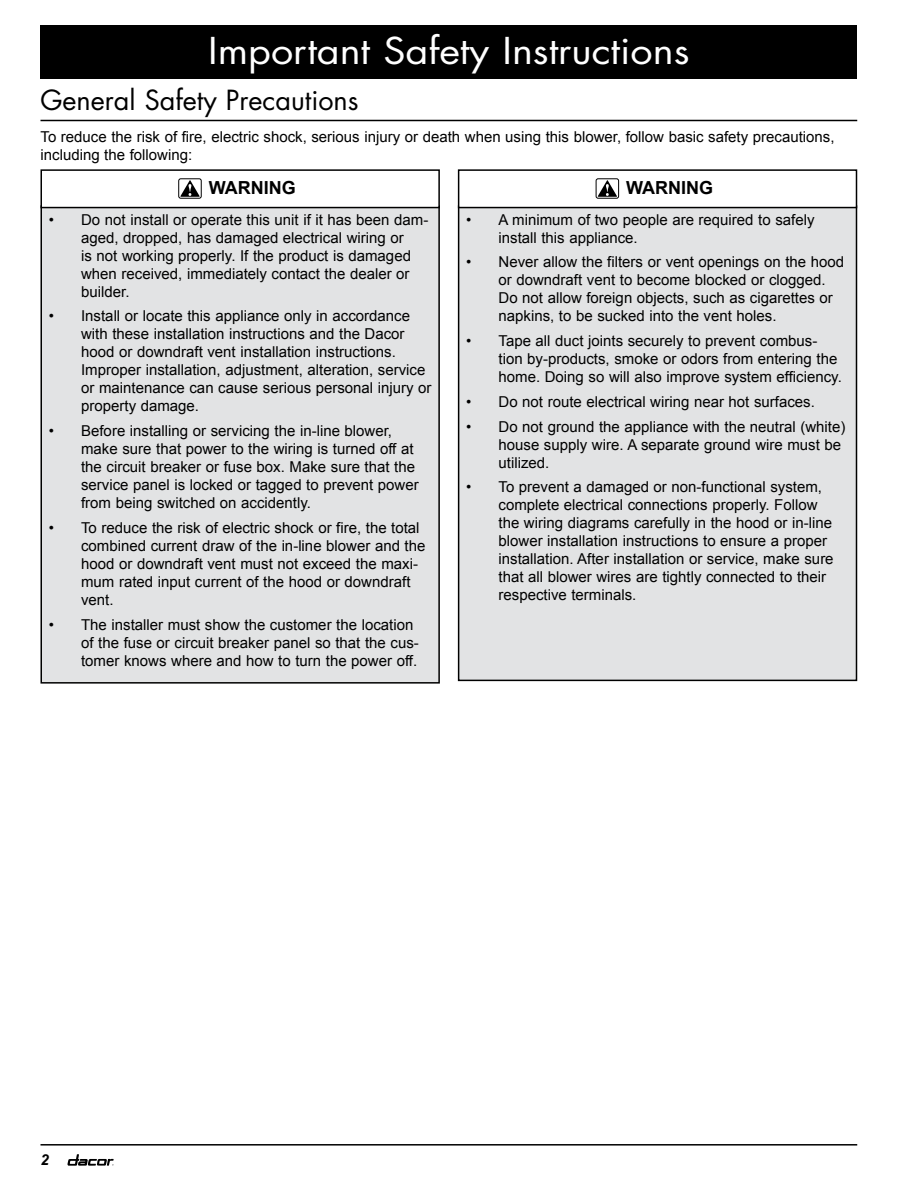
<style>
.page{position:relative;width:918px;height:1188px;background:#fff}
.page>*{position:absolute;margin:0;border:0;box-sizing:border-box;transform-origin:0 0}
.t1{font:36px "Futura Std";color:#fff;scale:1.1 1}
.t2{font:27px "Futura Std";color:#000}
.t3{font:700 18px "Arial";color:#000}
.t4{font:15px/18px "Arial";color:#000}
.t5{font:italic 700 15px "Arial";color:#000}
</style>
<div class="page">
<svg style="left:68px;top:1154px;width:46px;height:12px"></svg>
<hr style="left:40px;top:1144px;width:817px;height:2px;background:#000">
<div style="left:40px;top:25px;width:817px;height:54px;background:#000"></div>
<div style="left:41px;top:206px;width:398px;height:477px;background:#e2e3e4"></div>
<div style="left:40px;top:205px;width:400px;height:479px;border:2px solid #000"></div>
<div style="left:178px;top:178px;width:24px;height:21px;border:1px solid #000;border-radius:2px"></div>
<svg style="left:180px;top:180px;width:20px;height:17px"></svg>
<div style="left:40px;top:169px;width:400px;height:39px;border:2px solid #000"></div>
<hr style="left:40px;top:120px;width:817px;height:1px;background:#000">
<div style="left:459px;top:206px;width:397px;height:474px;background:#e2e3e4"></div>
<div style="left:458px;top:205px;width:399px;height:476px;border:2px solid #000"></div>
<div style="left:596px;top:178px;width:23px;height:21px;border:1px solid #000;border-radius:2px"></div>
<svg style="left:598px;top:180px;width:19px;height:17px"></svg>
<div style="left:458px;top:169px;width:399px;height:39px;border:2px solid #000"></div>
<h1 class="t1" style="left:208px;top:28px;width:439px">Important Safety Instructions</h1>
<h2 class="t2" style="left:40px;top:83px;width:320px">General Safety Precautions</h2>
<p class="t4" style="left:40px;top:127px;width:796px">To reduce the risk of fire, electric shock, serious injury or death when using this blower, follow basic safety precautions, including the following:</p>
<p class="t3" style="left:209px;top:176px;width:14px">WARNING</p>
<p class="t4" style="left:81px;top:210px;width:349px;text-indent:-32px">• Do not install or operate this unit if it has been dam&shy;aged, dropped, has damaged electrical wiring or<br>is not working properly. If the product is damaged when received, immediately contact the dealer or builder.</p>
<p class="t4" style="left:81px;top:307px;width:352px;text-indent:-32px">• Install or locate this appliance only in accordance with these installation instructions and the Dacor hood or downdraft vent installation instructions.<br>Improper installation, adjustment, alteration, service or maintenance can cause serious personal injury or property damage.</p>
<p class="t4" style="left:81px;top:422px;width:339px;text-indent:-32px">• Before installing or servicing the in-line blower, make sure that power to the wiring is turned off at the circuit breaker or fuse box. Make sure that the service panel is locked or tagged to prevent power from being switched on accidently.</p>
<p class="t4" style="left:81px;top:519px;width:346px;text-indent:-32px">• To reduce the risk of electric shock or fire, the total combined current draw of the in-line blower and the hood or downdraft vent must not exceed the maxi&shy;mum rated input current of the hood or downdraft vent.</p>
<p class="t4" style="left:81px;top:615px;width:339px;text-indent:-32px">• The installer must show the customer the location of the fuse or circuit breaker panel so that the cus&shy;tomer knows where and how to turn the power off.</p>
<p class="t3" style="left:626px;top:176px;width:14px">WARNING</p>
<p class="t4" style="left:499px;top:210px;width:317px;text-indent:-32px">• A minimum of two people are required to safely install this appliance.</p>
<p class="t4" style="left:499px;top:253px;width:347px;text-indent:-32px">• Never allow the filters or vent openings on the hood or downdraft vent to become blocked or clogged.<br>Do not allow foreign objects, such as cigarettes or napkins, to be sucked into the vent holes.</p>
<p class="t4" style="left:499px;top:332px;width:345px;text-indent:-32px">• Tape all duct joints securely to prevent combus&shy;tion by-products, smoke or odors from entering the home. Doing so will also improve system efficiency.</p>
<p class="t4" style="left:466px;top:393px;width:350px">• Do not route electrical wiring near hot surfaces.</p>
<p class="t4" style="left:499px;top:417px;width:348px;text-indent:-32px">• Do not ground the appliance with the neutral (white) house supply wire. A separate ground wire must be utilized.</p>
<p class="t4" style="left:499px;top:478px;width:337px;text-indent:-32px">• To prevent a damaged or non-functional system, complete electrical connections properly. Follow the wiring diagrams carefully in the hood or in-line blower installation instructions to ensure a proper installation. After installation or service, make sure that all blower wires are tightly connected to their respective terminals.</p>
<p class="t5" style="left:40px;top:1150px;width:10px">2</p>
</div>
